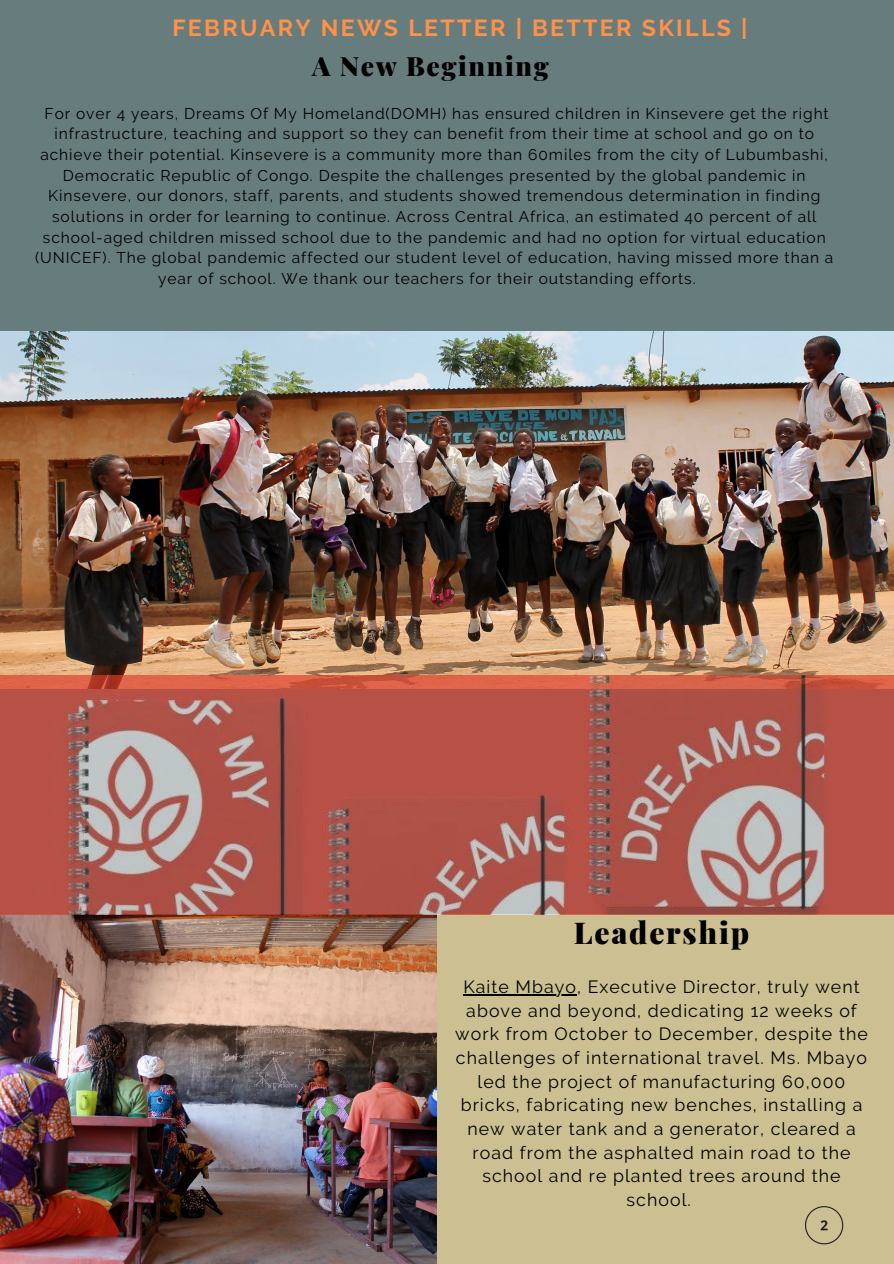
<style>
.page{position:relative;width:894px;height:1264px;background:#fff}
.page>*{position:absolute;margin:0;border:0;box-sizing:border-box;transform-origin:0 0}
.t1{font:900 30.15px "Playfair Display";letter-spacing:.06em;color:#000}
.t2{font:900 26.55px "Playfair Display";letter-spacing:.06em;color:#000}
.t3{font:700 23.25px "Raleway";letter-spacing:.1em;color:#ff9149}
.t4{font:17.7px/23.7px "Raleway";letter-spacing:.06em;color:#000;text-align:center}
.t5{font:15.45px "Raleway";letter-spacing:.06em;color:#000}
</style>
<div class="page">
<div style="left:0;top:0;width:893px;height:1263px;background:#677c7d"></div>
<div style="left:434px;top:914px;width:459px;height:349px;background:#ccbf92"></div>
<img style="left:0;top:331px;width:893px;height:344px">
<img style="left:0;top:914px;width:436px;height:349px">
<img style="left:0;top:675px;width:893px;height:239px">
<svg style="left:805px;top:1206px;width:38px;height:38px"></svg>
<hr style="left:463px;top:994px;width:114px;height:1px;background:#000">
<p class="t3" style="left:172px;top:14px;width:576px">FEBRUARY NEWS LETTER | BETTER SKILLS |</p>
<p class="t2" style="left:312px;top:47px;width:238px">A New Beginning</p>
<p class="t5" style="left:45px;top:104px;width:785px">For over 4 years, Dreams Of My Homeland(DOMH) has ensured children in Kinsevere get the right</p>
<p class="t5" style="left:54px;top:125px;width:760px">infrastructure, teaching and support so they can benefit from their time at school and go on to</p>
<p class="t5" style="left:40px;top:146px;width:788px">achieve their potential. Kinsevere is a community more than 60miles from the city of Lubumbashi,</p>
<p class="t5" style="left:63px;top:166px;width:744px">Democratic Republic of Congo. Despite the challenges presented by the global pandemic in</p>
<p class="t5" style="left:48px;top:187px;width:773px">Kinsevere, our donors, staff, parents, and students showed tremendous determination in finding</p>
<p class="t5" style="left:52px;top:207px;width:765px">solutions in order for learning to continue. Across Central Africa, an estimated 40 percent of all</p>
<p class="t5" style="left:43px;top:228px;width:784px">school-aged children missed school due to the pandemic and had no option for virtual education</p>
<p class="t5" style="left:35px;top:249px;width:799px">(UNICEF). The global pandemic affected our student level of education, having missed more than a</p>
<p class="t5" style="left:158px;top:269px;width:539px">year of school. We thank our teachers for their outstanding efforts.</p>
<p class="t1" style="left:573px;top:911px;width:177px">Leadership</p>
<p class="t4" style="left:455px;top:974px;width:414px">Kaite Mbayo, Executive Director, truly went above and beyond, dedicating 12 weeks of work from October to December, despite the challenges of international travel. Ms. Mbayo led the project of manufacturing 60,000 bricks, fabricating new benches, installing a new water tank and a generator, cleared a road from the asphalted main road to the school and re planted trees around the school.</p>
</div>
